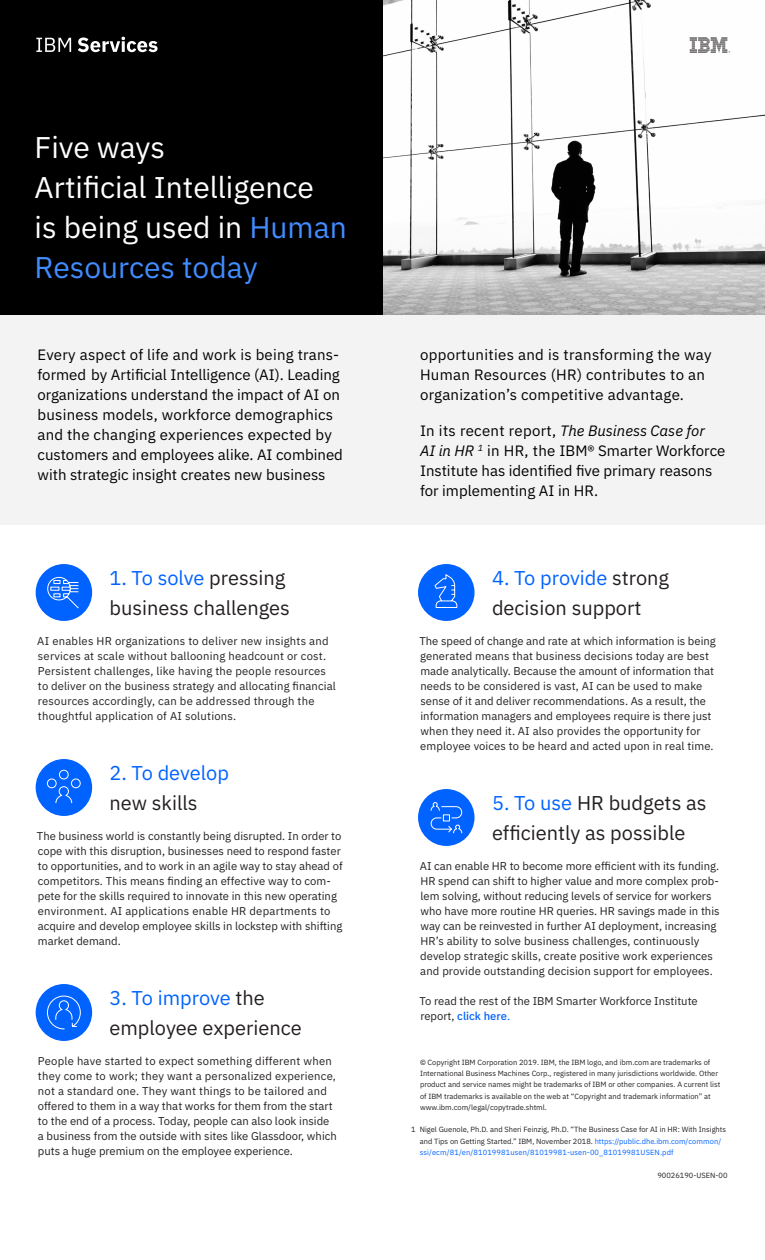
<style>
.page{position:relative;width:765px;height:1260px;background:#fff}
.page>*{position:absolute;margin:0;border:0;box-sizing:border-box;transform-origin:0 0}
.Title-Non_Cover{font:30px/40px "IBM Plex Sans";color:#fff}
.Body{font:20px/30px "IBM Plex Sans";color:#231f20}
.Body-2{font:20px/30px "IBM Plex Sans";color:#0062ff}
.Body-3{font:15px/20px "IBM Plex Sans";letter-spacing:.005em;color:#000}
.Body-4{font:11.25px/15px "IBM Plex Sans";color:#231f20}
.Body-5{font:11.25px/15px "IBM Plex Sans";letter-spacing:.02em;color:#231f20}
.Body-6{font:7.5px/11.2px "IBM Plex Sans";color:#231f20}
.Document_ID{font:7.5px "IBM Plex Sans";color:#231f20}
.s1{color:#418cff}
.s2{font-style:italic}
.s3{color:#0062ff}
.s4{color:#231f20}
.s5{font-weight:500;color:#0062ff}
</style>
<div class="page">
<img style="left:382px;top:0;width:383px;height:315px">
<div style="left:0;top:0;width:382px;height:315px;background:#000"></div>
<svg style="left:36px;top:37px;width:122px;height:15px"></svg>
<svg style="left:690px;top:38px;width:40px;height:15px"></svg>
<div style="left:36px;top:564px;width:56px;height:57px;background:#0062ff;border-radius:50%"></div>
<svg style="left:47px;top:577px;width:32px;height:32px"></svg>
<div style="left:36px;top:759px;width:56px;height:57px;background:#0062ff;border-radius:50%"></div>
<svg style="left:46px;top:769px;width:35px;height:35px"></svg>
<div style="left:36px;top:984px;width:56px;height:57px;background:#0062ff;border-radius:50%"></div>
<svg style="left:47px;top:995px;width:34px;height:35px"></svg>
<div style="left:418px;top:564px;width:57px;height:57px;background:#0062ff;border-radius:50%"></div>
<svg style="left:434px;top:574px;width:24px;height:34px"></svg>
<div style="left:418px;top:789px;width:57px;height:57px;background:#0062ff;border-radius:50%"></div>
<svg style="left:430px;top:802px;width:33px;height:32px"></svg>
<div style="left:0;top:315px;width:765px;height:210px;background:#f3f3f3"></div>
<p class="Title-Non_Cover" style="left:35px;top:125px;width:314px">Five ways<br>Artificial Intelligence<br>is being used in <span class="s1">Human<br>Resources today</span></p>
<p class="Body-3" style="left:38px;top:343px;width:307px">Every aspect of life and work is being trans&shy;formed by Artificial Intelligence (AI). Leading organizations understand the impact of AI on business models, workforce demographics and the changing experiences expected by customers and employees alike. AI combined with strategic insight creates new business</p>
<p class="Body-3" style="left:420px;top:343px;width:293px">opportunities and is transforming the way<br>Human Resources (HR) contributes to an organization’s competitive advantage.</p>
<p class="Body-3" style="left:420px;top:419px;width:307px">In its recent report, <span class="s2">The Business Case for<br>AI in HR</span> <sup>1</sup> in HR, the IBM® Smarter Workforce Institute has identified five primary reasons for implementing AI in HR.</p>
<p class="Body" style="left:109px;top:561px;width:182px"><span class="s3">1. To solve</span> pressing business challenges</p>
<p class="Body-5" style="left:37px;top:632px;width:300px">AI enables HR organizations to deliver new insights and services at scale without ballooning headcount or cost.<br>Persistent challenges, like having the people resources to deliver on the business strategy and allocating financial resources accordingly, can be addressed through the thoughtful application of AI solutions.</p>
<p class="Body-2" style="left:109px;top:756px;width:121px">2. To develop <span class="s4">new skills</span></p>
<p class="Body-4" style="left:37px;top:827px;width:307px">The business world is constantly being disrupted. In order to cope with this disruption, businesses need to respond faster to opportunities, and to work in an agile way to stay ahead of competitors. This means finding an effective way to com&shy;pete for the skills required to innovate in this new operating environment. AI applications enable HR departments to acquire and develop employee skills in lockstep with shifting market demand.</p>
<p class="Body" style="left:109px;top:981px;width:194px"><span class="s3">3. To improve</span> the employee experience</p>
<p class="Body-4" style="left:38px;top:1052px;width:301px">People have started to expect something different when they come to work; they want a personalized experience, not a standard one. They want things to be tailored and offered to them in a way that works for them from the start to the end of a process. Today, people can also look inside a business from the outside with sites like Glassdoor, which puts a huge premium on the employee experience.</p>
<p class="Body" style="left:492px;top:561px;width:179px"><span class="s3">4. To provide</span> strong decision support</p>
<p class="Body-4" style="left:419px;top:632px;width:298px">The speed of change and rate at which information is being generated means that business decisions today are best made analytically. Because the amount of information that needs to be considered is vast, AI can be used to make sense of it and deliver recommendations. As a result, the information managers and employees require is there just when they need it. AI also provides the opportunity for employee voices to be heard and acted upon in real time.</p>
<p class="Body" style="left:492px;top:786px;width:216px"><span class="s3">5. To use</span> HR budgets as efficiently as possible</p>
<p class="Body-4" style="left:420px;top:857px;width:301px">AI can enable HR to become more efficient with its funding.<br>HR spend can shift to higher value and more complex prob&shy;lem solving, without reducing levels of service for workers who have more routine HR queries. HR savings made in this way can be reinvested in further AI deployment, increasing HR’s ability to solve business challenges, continuously develop strategic skills, create positive work experiences and provide outstanding decision support for employees.</p>
<p class="Body-4" style="left:419px;top:992px;width:280px">To read the rest of the IBM Smarter Workforce Institute report, <span class="s5">click here</span><span class="s3">.</span></p>
<p class="Body-6" style="left:420px;top:1056px;width:302px">© Copyright IBM Corporation 2019. IBM, the IBM logo, and ibm.com are trademarks of International Business Machines Corp., registered in many jurisdictions worldwide. Other product and service names might be trademarks of IBM or other companies. A current list of IBM trademarks is available on the web at “Copyright and trademark information” at www.ibm.com/legal/copytrade.shtml.</p>
<p class="Body-6" style="left:420px;top:1124px;width:308px;text-indent:-9px">1 Nigel Guenole, Ph.D. and Sheri Feinzig, Ph.D. “The Business Case for AI in HR: With Insights and Tips on Getting Started.” IBM, November 2018. <span class="s3">https://public.dhe.ibm.com/common/ ssi/ecm/81/en/81019981usen/81019981-usen-00_81019981USEN.pdf</span></p>
<p class="Document_ID" style="left:657px;top:1170px;width:72px">90026190-USEN-00</p>
</div>
